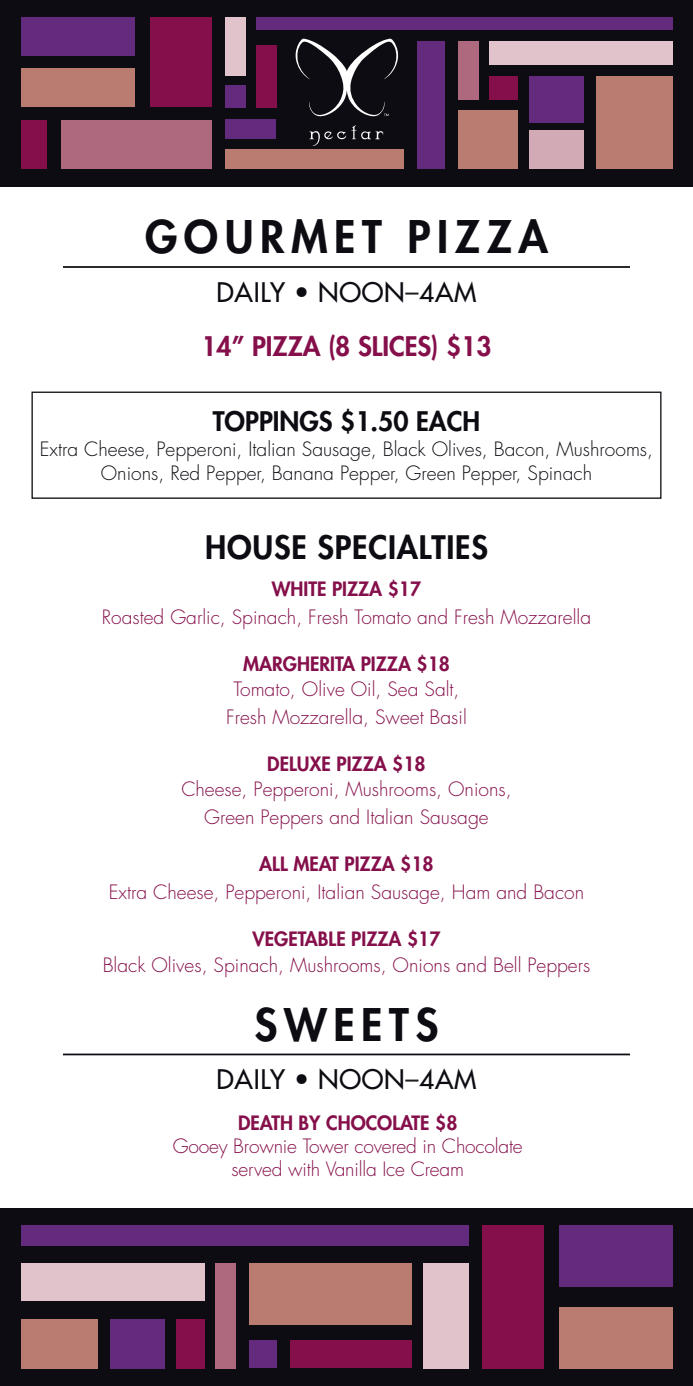
<style>
.page{position:relative;width:693px;height:1386px;background:#fff}
.page>*{position:absolute;margin:0;border:0;box-sizing:border-box;transform-origin:0 0}
.t1{font:800 43.75px "Futura Std";letter-spacing:.15em;color:#0d0c12}
.t2{font:800 31.5px "Futura Std";letter-spacing:.025em;color:#0d0c12}
.t3{font:500 26.25px "Futura Std";letter-spacing:.025em;color:#0d0c12}
.t4{font:800 26.25px "Futura Std";color:#850f4a}
.t5{font:800 26.25px "Futura Std";color:#0d0c12}
.t6{font:300 19.25px/28px "Futura Std";color:#850f4a;text-align:center}
.t7{font:300 19.25px/24.5px "Futura Std";color:#0d0c12;text-align:center}
.t8{font:800 19.25px "Futura Std";color:#850f4a}
.s1{color:#231f20}
</style>
<div class="page">
<div style="left:0;top:0;width:693px;height:186px;background:#0d0c12"></div>
<div style="left:0;top:1208px;width:693px;height:178px;background:#0d0c12"></div>
<div style="left:21px;top:17px;width:114px;height:39px;background:#642a7e"></div>
<div style="left:559px;top:1226px;width:114px;height:61px;background:#642a7e"></div>
<div style="left:21px;top:69px;width:114px;height:38px;background:#ba7c71"></div>
<div style="left:559px;top:1307px;width:114px;height:62px;background:#ba7c71"></div>
<div style="left:21px;top:120px;width:25px;height:49px;background:#850f4a"></div>
<div style="left:61px;top:120px;width:151px;height:49px;background:#ae697f"></div>
<div style="left:249px;top:1263px;width:163px;height:62px;background:#ba7c71"></div>
<div style="left:417px;top:41px;width:28px;height:128px;background:#642a7e"></div>
<div style="left:249px;top:1340px;width:28px;height:28px;background:#642a7e"></div>
<div style="left:530px;top:76px;width:54px;height:46px;background:#642a7e"></div>
<div style="left:110px;top:1319px;width:54px;height:50px;background:#642a7e"></div>
<div style="left:530px;top:131px;width:54px;height:38px;background:#d1aab5"></div>
<div style="left:597px;top:76px;width:76px;height:93px;background:#ba7c71"></div>
<div style="left:21px;top:1319px;width:76px;height:50px;background:#ba7c71"></div>
<div style="left:458px;top:110px;width:59px;height:59px;background:#ba7c71"></div>
<div style="left:458px;top:41px;width:20px;height:59px;background:#ae697f"></div>
<div style="left:216px;top:1263px;width:20px;height:106px;background:#ae697f"></div>
<div style="left:489px;top:76px;width:28px;height:24px;background:#850f4a"></div>
<div style="left:177px;top:1319px;width:28px;height:50px;background:#850f4a"></div>
<div style="left:489px;top:41px;width:184px;height:24px;background:#e0c3cb"></div>
<div style="left:21px;top:1263px;width:184px;height:38px;background:#e0c3cb"></div>
<div style="left:225px;top:120px;width:51px;height:19px;background:#642a7e"></div>
<div style="left:225px;top:149px;width:178px;height:20px;background:#ba7c71"></div>
<div style="left:150px;top:17px;width:62px;height:90px;background:#850f4a"></div>
<div style="left:482px;top:1226px;width:62px;height:143px;background:#850f4a"></div>
<div style="left:225px;top:85px;width:20px;height:22px;background:#642a7e"></div>
<div style="left:225px;top:17px;width:20px;height:59px;background:#e0c3cb"></div>
<div style="left:423px;top:1263px;width:46px;height:106px;background:#e0c3cb"></div>
<div style="left:256px;top:45px;width:20px;height:62px;background:#850f4a"></div>
<div style="left:291px;top:1340px;width:121px;height:28px;background:#850f4a"></div>
<div style="left:256px;top:17px;width:417px;height:13px;background:#642a7e"></div>
<div style="left:21px;top:1226px;width:448px;height:20px;background:#642a7e"></div>
<svg style="left:309px;top:125px;width:74px;height:21px"></svg>
<svg style="left:296px;top:39px;width:102px;height:77px"></svg>
<hr style="left:63px;top:266px;width:567px;height:2px;background:#0d0c12">
<div style="left:32px;top:392px;width:630px;height:107px;border:1px solid #0d0c12"></div>
<hr style="left:63px;top:1054px;width:567px;height:1px;background:#0d0c12">
<h1 class="t1" style="left:145px;top:209px;width:404px">GOURMET PIZZA</h1>
<h3 class="t3" style="left:216px;top:275px;width:262px">DAILY • NOON<span class="s1">–</span>4AM</h3>
<h3 class="t4" style="left:201px;top:329px;width:292px">14” PIZZA (8 SLICES) $13</h3>
<h3 class="t5" style="left:213px;top:405px;width:269px">TOPPINGS $1.50 EACH</h3>
<p class="t7" style="left:40px;top:437px;width:615px">Extra Cheese, Pepperoni, Italian Sausage, Black Olives, Bacon, Mushrooms,<br>Onions, Red Pepper, Banana Pepper, Green Pepper, Spinach</p>
<h2 class="t2" style="left:205px;top:528px;width:284px">HOUSE SPECIALTIES</h2>
<p class="t8" style="left:272px;top:577px;width:151px">WHITE PIZZA $17</p>
<p class="t6" style="left:102px;top:604px;width:491px">Roasted Garlic, Spinach, Fresh Tomato and Fresh Mozzarella</p>
<p class="t8" style="left:243px;top:652px;width:208px">MARGHERITA PIZZA $18</p>
<p class="t6" style="left:226px;top:675px;width:242px">Tomato, Olive Oil, Sea Salt,<br>Fresh Mozzarella, Sweet Basil</p>
<p class="t8" style="left:267px;top:752px;width:160px">DELUXE PIZZA $18</p>
<p class="t6" style="left:181px;top:775px;width:332px">Cheese, Pepperoni, Mushrooms, Onions,<br>Green Peppers and Italian Sausage</p>
<p class="t8" style="left:259px;top:852px;width:176px">ALL MEAT PIZZA $18</p>
<p class="t6" style="left:109px;top:878px;width:477px">Extra Cheese, Pepperoni, Italian Sausage, Ham and Bacon</p>
<p class="t8" style="left:253px;top:927px;width:189px">VEGETABLE PIZZA $17</p>
<p class="t6" style="left:103px;top:952px;width:489px">Black Olives, Spinach, Mushrooms, Onions and Bell Peppers</p>
<h1 class="t1" style="left:254px;top:997px;width:186px">SWEETS</h1>
<h3 class="t3" style="left:216px;top:1063px;width:262px">DAILY • NOON<span class="s1">–</span>4AM</h3>
<p class="t8" style="left:238px;top:1111px;width:221px">DEATH BY CHOCOLATE $8</p>
<p class="t6" style="left:173px;top:1135px;width:351px;line-height:22.8px">Gooey Brownie Tower covered in Chocolate served with Vanilla Ice Cream</p>
</div>
